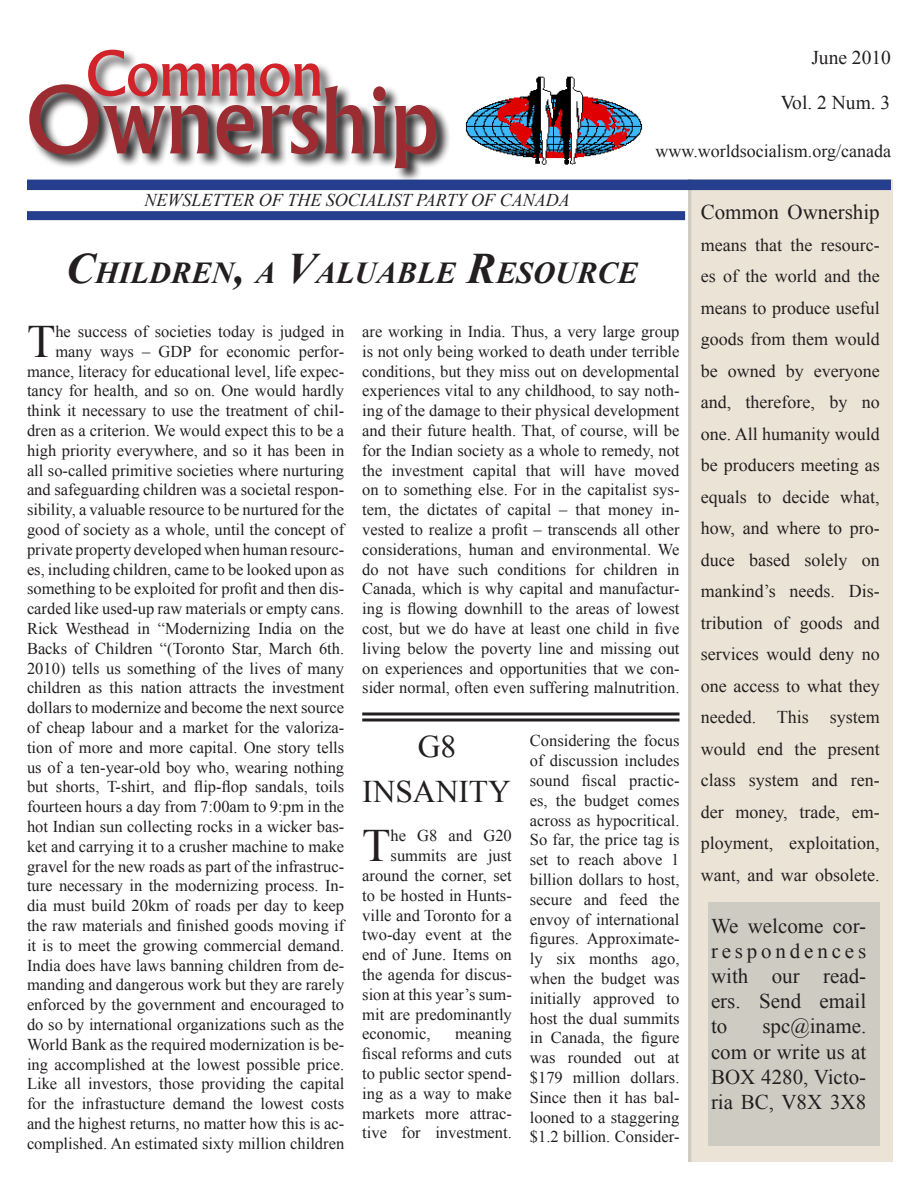
<style>
.page{position:relative;width:918px;height:1188px;background:#fff}
.page>*{position:absolute;margin:0;border:0;box-sizing:border-box;transform-origin:0 0}
.t1{font:99px "Narkisim";color:#9b2d32}
.t2{font:66px "Narkisim";color:#d1232a}
.t3{font:46.35px "Times New Roman";color:#231f20}
.t4{font:31.5px "Times New Roman";color:#231f20}
.t5{font:italic 700 30.45px "Times New Roman";color:#231f20}
.t6{font:21px/25.2px "Times New Roman";color:#231f20;text-align:justify}
.t7{font:19.5px "Times New Roman";color:#231f20}
.t8{font:18px/31.5px "Times New Roman";color:#231f20;text-align:justify}
.t9{font:italic 18px "Times New Roman";color:#231f20}
.t10{font:16.5px/19.8px "Times New Roman";color:#231f20;text-align:justify}
.s1{font-size:43.5px}
</style>
<div class="page">
<div style="left:688px;top:180px;width:204px;height:981px;background:#ebe3d6"></div>
<div style="left:27px;top:180px;width:864px;height:10px;background:#253f8e"></div>
<div style="left:27px;top:211px;width:658px;height:9px;background:#253f8e"></div>
<img style="left:465px;top:76px;width:178px;height:89px">
<div style="left:87px;top:48px;width:247px;height:63px;background:#231f20;opacity:.76"></div>
<svg style="left:28px;top:82px;width:423px;height:98px"></svg>
<div style="left:708px;top:902px;width:172px;height:243px;background:#ceccc2"></div>
<hr style="left:362px;top:712px;width:318px;height:3px;background:#231f20">
<hr style="left:362px;top:719px;width:318px;height:2px;background:#231f20">
<p class="t2" style="left:86px;top:47px;width:239px">Common</p>
<p class="t1" style="left:25px;top:81px;width:416px">Ownership</p>
<p class="t7" style="left:811px;top:44px;width:81px">June 2010</p>
<p class="t7" style="left:781px;top:90px;width:111px">Vol. 2 Num. 3</p>
<p class="t8" style="left:656px;top:135px;width:237px">www.worldsocialism.org/canada</p>
<p class="t9" style="left:144px;top:188px;width:427px">NEWSLETTER OF THE SOCIALIST PARTY OF CANADA</p>
<p class="t5" style="left:66px;top:252px;width:574px"><span class="s1">C</span>HILDREN<span class="s1">,</span> A <span class="s1">V</span>ALUABLE <span class="s1">R</span>ESOURCE</p>
<p class="t10" style="left:27px;top:321px;width:319px;text-align:right">he success of societies today is judged in many ways – GDP for economic perfor&shy;mance, literacy for educational level, life expec&shy;tancy for health, and so on. One would hardly think it necessary to use the treatment of chil&shy;dren as a criterion. We would expect this to be a high priority everywhere, and so it has been in all so-called primitive societies where nurturing and safeguarding children was a societal respon&shy;sibility, a valuable resource to be nurtured for the good of society as a whole, until the concept of private property developed when human resourc&shy;es, including children, came to be looked upon as something to be exploited for profit and then dis&shy;carded like used-up raw materials or empty cans.</p>
<p class="t10" style="left:27px;top:618px;width:319px">Rick Westhead in “Modernizing India on the Backs of Children “(Toronto Star, March 6th.<br>2010) tells us something of the lives of many children as this nation attracts the investment dollars to modernize and become the next source of cheap labour and a market for the valoriza&shy;tion of more and more capital. One story tells us of a ten-year-old boy who, wearing nothing but shorts, T-shirt, and flip-flop sandals, toils fourteen hours a day from 7:00am to 9:pm in the hot Indian sun collecting rocks in a wicker bas&shy;ket and carrying it to a crusher machine to make gravel for the new roads as part of the infrastruc&shy;ture necessary in the modernizing process. In&shy;dia must build 20km of roads per day to keep the raw materials and finished goods moving if it is to meet the growing commercial demand.</p>
<p class="t10" style="left:27px;top:955px;width:319px">India does have laws banning children from de&shy;manding and dangerous work but they are rarely enforced by the government and encouraged to do so by international organizations such as the World Bank as the required modernization is be&shy;ing accomplished at the lowest possible price.<br>Like all investors, those providing the capital for the infrastucture demand the lowest costs and the highest returns, no matter how this is ac&shy;complished. An estimated sixty million children</p>
<p class="t3" style="left:27px;top:310px;width:30px">T</p>
<p class="t10" style="left:362px;top:321px;width:319px">are working in India. Thus, a very large group is not only being worked to death under terrible conditions, but they miss out on developmental experiences vital to any childhood, to say noth&shy;ing of the damage to their physical development and their future health. That, of course, will be for the Indian society as a whole to remedy, not the investment capital that will have moved on to something else. For in the capitalist sys&shy;tem, the dictates of capital – that money in&shy;vested to realize a profit – transcends all other considerations, human and environmental. We do not have such conditions for children in Canada, which is why capital and manufactur&shy;ing is flowing downhill to the areas of lowest cost, but we do have at least one child in five living below the poverty line and missing out on experiences and opportunities that we con&shy;sider normal, often even suffering malnutrition.</p>
<p class="t4" style="left:418px;top:725px;width:40px">G8</p>
<p class="t4" style="left:362px;top:770px;width:150px">INSANITY</p>
<p class="t3" style="left:362px;top:815px;width:30px">T</p>
<p class="t10" style="left:391px;top:826px;width:123px">he G8 and G20</p>
<p class="t10" style="left:391px;top:846px;width:123px">summits are just</p>
<p class="t10" style="left:362px;top:865px;width:151px">around the corner, set</p>
<p class="t10" style="left:362px;top:885px;width:151px">to be hosted in Hunts-</p>
<p class="t10" style="left:362px;top:905px;width:151px">ville and Toronto for a</p>
<p class="t10" style="left:362px;top:925px;width:151px">two-day event at the</p>
<p class="t10" style="left:362px;top:945px;width:151px">end of June. Items on</p>
<p class="t10" style="left:362px;top:964px;width:151px">the agenda for discus-</p>
<p class="t10" style="left:362px;top:984px;width:151px">sion at this year’s sum-</p>
<p class="t10" style="left:362px;top:1004px;width:151px">mit are predominantly</p>
<p class="t10" style="left:362px;top:1024px;width:70px">economic,</p>
<p class="t10" style="left:362px;top:1024px;width:151px;text-indent:93px">meaning fiscal reforms and cuts to public sector spend&shy;ing as a way to make markets more attrac&shy;tive for investment.</p>
<p class="t10" style="left:530px;top:731px;width:151px">Considering the focus of discussion includes sound fiscal practic&shy;es, the budget comes across as hypocritical.<br>So far, the price tag is set to reach above 1 billion dollars to host, secure and feed the envoy of international figures. Approximate&shy;ly six months ago, when the budget was initially approved to host the dual summits in Canada, the figure was rounded out at $179 million dollars.<br>Since then it has bal&shy;looned to a staggering $1.2 billion. Consider-</p>
<p class="t6" style="left:701px;top:199px;width:181px">Common Ownership</p>
<p class="t8" style="left:701px;top:229px;width:181px">means that the resourc&shy;es of the world and the means to produce useful goods from them would be owned by everyone and, therefore, by no one. All humanity would be producers meeting as equals to decide what, how, and where to pro&shy;duce based solely on mankind’s needs. Dis&shy;tribution of goods and services would deny no one access to what they needed. This system would end the present class system and ren&shy;der money, trade, em&shy;ployment, exploitation, want, and war obsolete.</p>
<p class="t6" style="left:711px;top:913px;width:157px">We welcome cor&shy;respondences with our read&shy;ers. Send email to</p>
<p class="t6" style="left:711px;top:1013px;width:157px;text-indent:51px">spc@iname. com or write us at BOX 4280, Victo&shy;ria BC, V8X 3X8</p>
</div>
